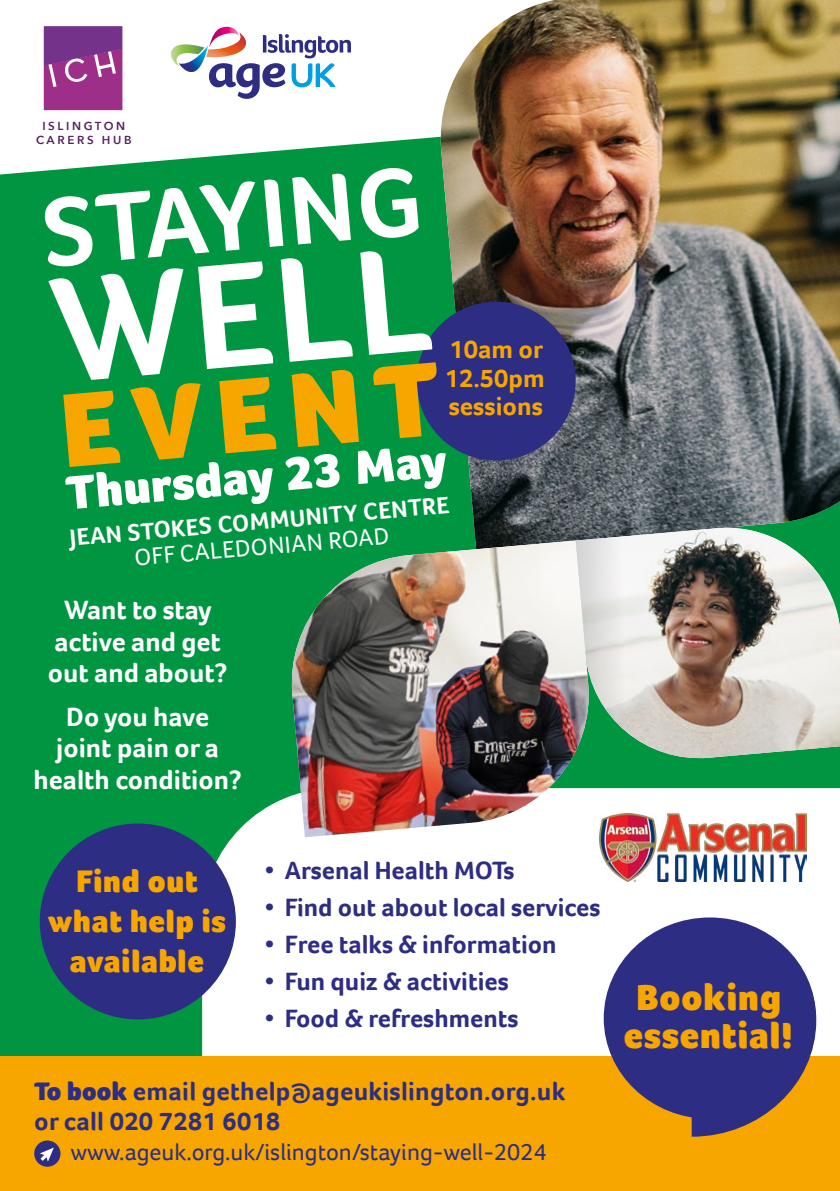
<style>
.page{position:relative;width:840px;height:1191px;background:#fff}
.page>*{position:absolute;margin:0;border:0;box-sizing:border-box;transform-origin:0 0}
.t1{font:700 153px "Foco";color:#fff}
.t2{font:900 108px "Foco";color:#f7a600}
.t3{font:700 99.6px "Foco";color:#fff}
.t4{font:900 48.8px "Foco";color:#fff}
.t5{font:900 37.4px/37.4px "Foco";letter-spacing:.025em;color:#f7a600;text-align:center}
.t6{font:900 32px/40px "Foco";letter-spacing:.025em;color:#f7a600;text-align:center}
.t7{font:700 27.4px/31.4px "Foco";color:#fff;text-align:center}
.t8{font:700 26px/30px "Foco";letter-spacing:.01em;color:#2d2e83}
.t9{font:700 26px/28.6px "Foco";color:#f7a600;text-align:justify}
.t10{font:700 25.8px "Foco";color:#2d2e83}
.t11{font:700 24.2px "Foco";color:#fff}
.t12{font:24.2px "Foco";color:#fff}
.t13{font:24px "Foco";color:#2d2e83}
.t14{font:600 11.6px/14.4px "Avenir Next";letter-spacing:.23em;color:#54215b;text-align:center}
.s1{font-weight:900}
</style>
<div class="page">
<svg style="left:0;top:103px;width:434px;height:266px;fill:#009641"></svg>
<div style="left:0;top:369px;width:839px;height:822px;background:#009641"></div>
<div style="left:202px;top:788px;width:637px;height:268px;background:#fff"></div>
<svg style="left:44px;top:26px;width:78px;height:84px;background:#943d90"></svg>
<svg style="left:170px;top:27px;width:181px;height:72px"></svg>
<div style="left:0;top:1056px;width:839px;height:135px;background:#f7a600"></div>
<svg style="left:691px;top:920px;width:124px;height:216px"></svg>
<div style="left:603px;top:917px;width:212px;height:201px;background:#2d2e83;border-radius:50%"></div>
<div style="left:34px;top:1140px;width:26px;height:26px;background:#2d2e83;border-radius:50%"></div>
<svg style="left:40px;top:1147px;width:14px;height:14px"></svg>
<img style="left:434px;top:0;width:405px;height:540px">
<img style="left:286px;top:540px;width:308px;height:297px">
<div style="left:40px;top:823px;width:196px;height:196px;background:#2d2e83;border-radius:50%"></div>
<div style="left:416px;top:302px;width:159px;height:158px;background:#2d2e83;border-radius:50%"></div>
<img style="left:575px;top:523px;width:264px;height:240px">
<img style="left:599px;top:813px;width:207px;height:68px">
<p class="t14" style="left:36px;top:118px;width:97px">ISLINGTON<br>CARERS HUB</p>
<h3 class="t3" style="left:37px;top:167px;width:382px;rotate:-5deg">STAYING</h3>
<h1 class="t1" style="left:43px;top:230px;width:382px;rotate:-5deg">WELL</h1>
<p class="t9" style="left:444px;top:335px;width:101px">10am or 12.50pm sessions</p>
<h2 class="t2" style="left:54px;top:360px;width:382px;rotate:-5deg">EVENT</h2>
<h3 class="t4" style="left:63px;top:461px;width:383px;rotate:-5deg">Thursday 23 May</h3>
<p class="t11" style="left:68px;top:521px;width:382px;rotate:-5deg">JEAN STOKES COMMUNITY CENTRE</p>
<p class="t12" style="left:133px;top:541px;width:257px;rotate:-5deg">OFF CALEDONIAN ROAD</p>
<p class="t7" style="left:48px;top:594px;width:181px">Want to stay active and get out and about?</p>
<p class="t7" style="left:34px;top:700px;width:209px">Do you have<br>joint pain or a health condition?</p>
<p class="t6" style="left:48px;top:861px;width:180px">Find out what help is available</p>
<p class="t10" style="left:264px;top:853px;width:251px">• Arsenal Health MOTs</p>
<p class="t10" style="left:264px;top:890px;width:337px">• Find out about local services</p>
<p class="t10" style="left:264px;top:927px;width:293px">• Free talks &amp; information</p>
<p class="t10" style="left:264px;top:964px;width:246px">• Fun quiz &amp; activities</p>
<p class="t10" style="left:264px;top:1001px;width:255px">• Food &amp; refreshments</p>
<p class="t8" style="left:34px;top:1076px;width:532px"><span class="s1">To book</span> email gethelp@ageukislington.org.uk or call 020 7281 6018</p>
<p class="t13" style="left:70px;top:1136px;width:477px">www.ageuk.org.uk/islington/staying-well-2024</p>
<h3 class="t5" style="left:623px;top:978px;width:171px">Booking essential!</h3>
</div>
